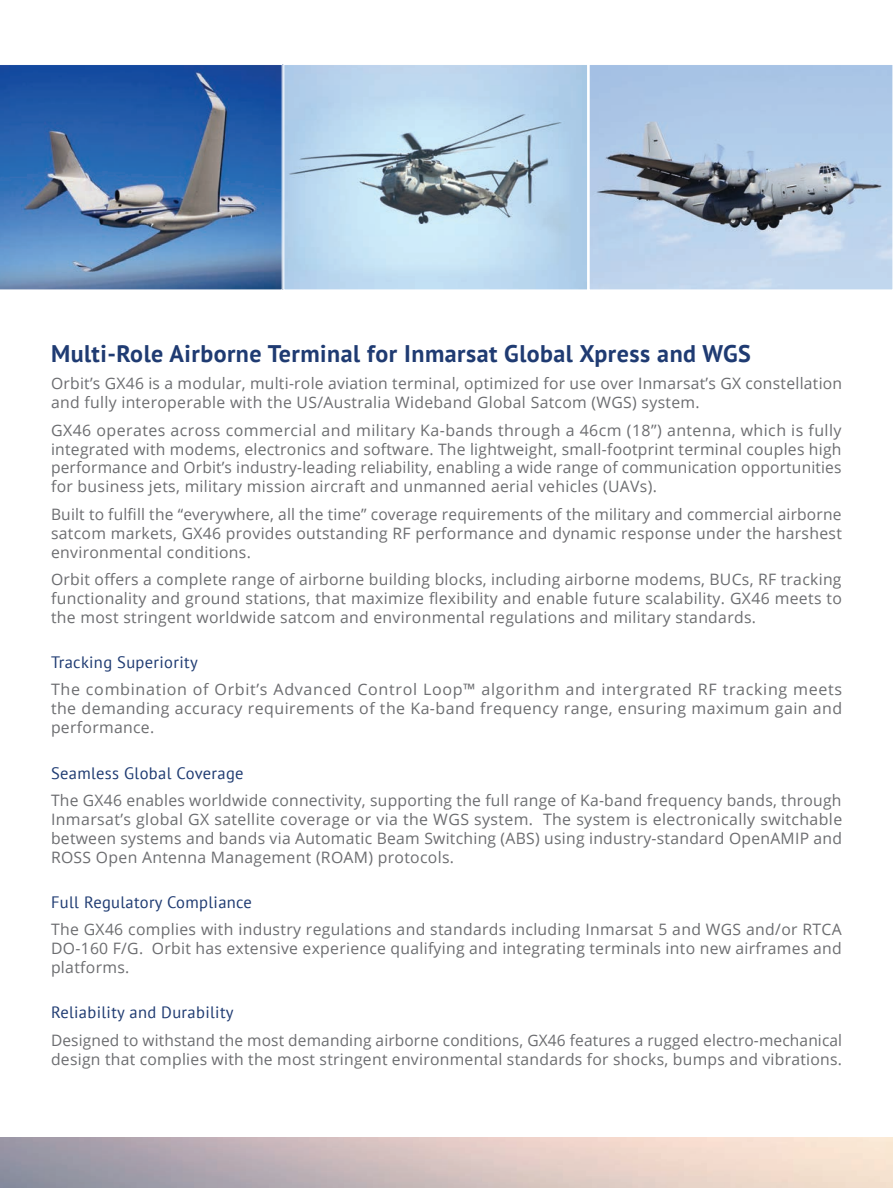
<style>
.page{position:relative;width:893px;height:1188px;background:#fff}
.page>*{position:absolute;margin:0;border:0;box-sizing:border-box;transform-origin:0 0}
.t1{font:700 24px "PT Sans";letter-spacing:.02em;color:#1f3b72}
.t2{font:16.5px "PT Sans";letter-spacing:.02em;color:#1f3b72}
.t3{font:15.75px/18.9px "Open Sans";letter-spacing:.02em;color:#6c6d70}
</style>
<div class="page">
<svg style="left:0;top:64px;width:283px;height:226px"></svg>
<img style="left:285px;top:66px;width:606px;height:222px">
<div style="left:589px;top:64px;width:304px;height:226px;border:1px solid #fff"></div>
<div style="left:283px;top:64px;width:305px;height:226px;border:1px solid #fff"></div>
<p class="t1" style="left:51px;top:338px;width:701px">Multi-Role Airborne Terminal for Inmarsat Global Xpress and WGS</p>
<p class="t3" style="left:51px;top:374px;width:793px">Orbit s’ GX46 is a modular, multi-role aviation terminal, optimized for use over Inmarsat s’ GX constellation and fully interoperable with the US/Australia Wideband Global Satcom (WGS) system.</p>
<p class="t3" style="left:51px;top:420px;width:792px;text-align:justify">GX46 operates across commercial and military Ka-bands through a 46cm (18”) antenna, which is fully integrated with modems, electronics and software. The lightweight, small-footprint terminal couples high performance and Orbit s’ industry-leading reliability, enabling a wide range of communication opportunities for business jets, military mission aircraft and unmanned aerial vehicles (UAVs .(</p>
<p class="t3" style="left:51px;top:504px;width:792px;text-align:justify">Built to fulfill the “everywhere, all the time” coverage requirements of the military and commercial airborne satcom markets, GX46 provides outstanding RF performance and dynamic response under the harshest environmental conditions.</p>
<p class="t3" style="left:51px;top:569px;width:792px;text-align:justify">Orbit offers a complete range of airborne building blocks, including airborne modems, BUCs, RF tracking functionality and ground stations, that maximize flexibility and enable future scalability. GX46 meets to the most stringent worldwide satcom and environmental regulations and military standards.</p>
<p class="t2" style="left:51px;top:652px;width:148px">Tracking Superiority</p>
<p class="t3" style="left:51px;top:680px;width:793px;text-align:justify">The combination of Orbit s’ Advanced Control Loop™ algorithm and intergrated RF tracking meets the demanding accuracy requirements of the Ka-band frequency range, ensuring maximum gain and performance.</p>
<p class="t2" style="left:51px;top:762px;width:194px">Seamless Global Coverage</p>
<p class="t3" style="left:51px;top:790px;width:793px;text-align:right">The GX46 enables worldwide connectivity, supporting the full range of Ka-band frequency bands, through<br>The system is electronically switchable</p>
<p class="t3" style="left:51px;top:809px;width:793px">Inmarsat s’ global GX satellite coverage or via the WGS system.<br>between systems and bands via Automatic Beam Switching (ABS) using industry-standard OpenAMIP and<br>ROSS Open Antenna Management (ROAM) protocols.</p>
<p class="t2" style="left:51px;top:892px;width:202px">Full Regulatory Compliance</p>
<p class="t3" style="left:51px;top:920px;width:792px;text-align:right">The GX46 complies with industry regulations and standards including Inmarsat 5 and WGS and/or RTCA<br>Orbit has extensive experience qualifying and integrating terminals into new airframes and</p>
<p class="t3" style="left:51px;top:939px;width:94px">DO-160 G/F . platforms.</p>
<p class="t2" style="left:51px;top:1002px;width:184px">Reliability and Durability</p>
<p class="t3" style="left:51px;top:1030px;width:793px">Designed to withstand the most demanding airborne conditions, GX46 features a rugged electro-mechanical design that complies with the most stringent environmental standards for shocks, bumps and vibrations.</p>
</div>
